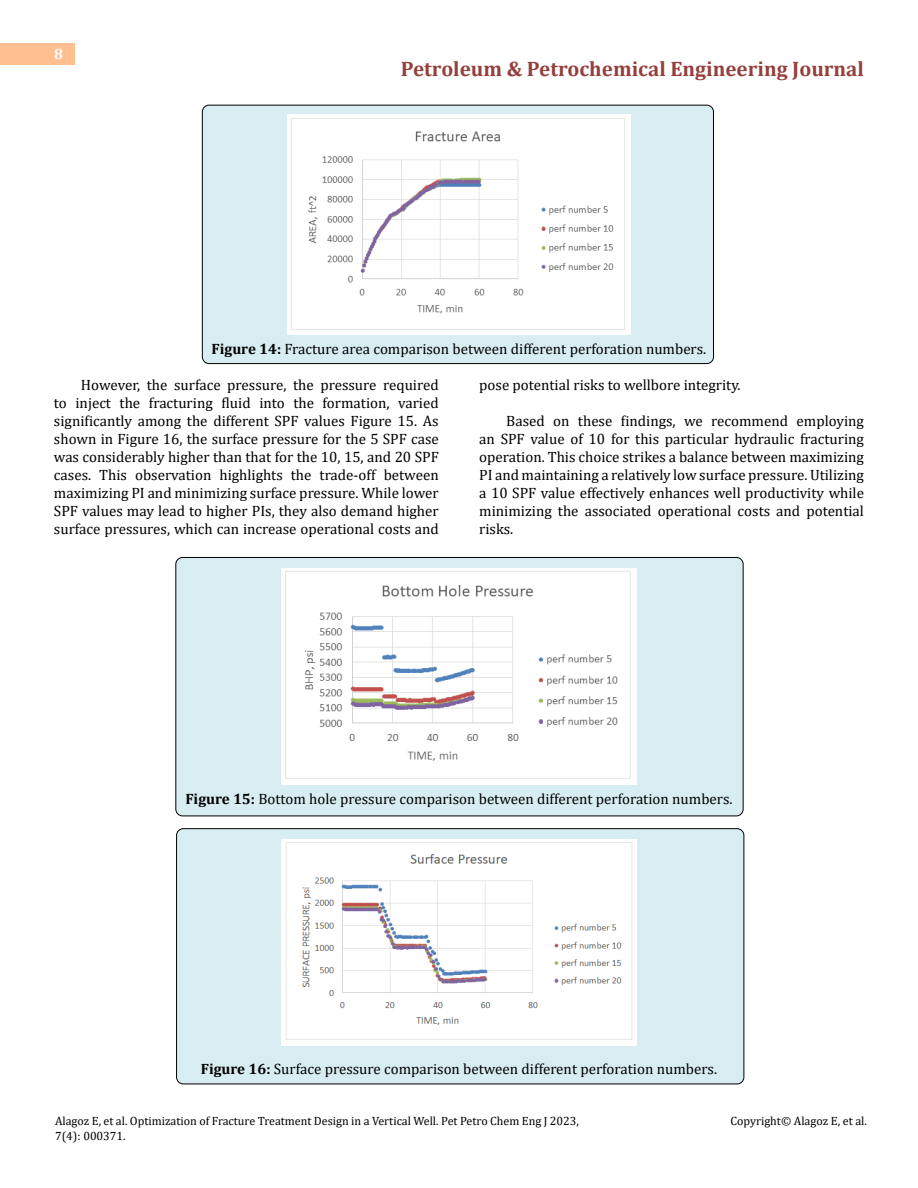
<style>
.page{position:relative;width:918px;height:1188px;background:#fff}
.page>*{position:absolute;margin:0;border:0;box-sizing:border-box;transform-origin:0 0}
.t1{font:700 21px "Cambria";color:#953f3c}
.t2{font:15px/18px "Cambria";color:#000;text-align:justify}
.t3{font:700 15px "Cambria";color:#fff}
.t4{font:12px/14.4px "Cambria";color:#000}
.s1{font-weight:700}
</style>
<div class="page">
<div style="left:0;top:43px;width:75px;height:21px;background:#ffbf91"></div>
<div style="left:177px;top:829px;width:567px;height:255px;background:#d8edf2;border-radius:7px"></div>
<div style="left:176px;top:828px;width:568px;height:256px;border:1px solid #000;border-radius:7px"></div>
<div style="left:176px;top:557px;width:567px;height:259px;background:#d8edf2;border-radius:7px"></div>
<div style="left:175px;top:557px;width:569px;height:259px;border:1px solid #000;border-radius:7px"></div>
<div style="left:202px;top:105px;width:512px;height:259px;background:#d8edf2;border-radius:7px"></div>
<div style="left:202px;top:105px;width:512px;height:259px;border:1px solid #000;border-radius:7px"></div>
<img style="left:287px;top:115px;width:344px;height:220px">
<img style="left:282px;top:568px;width:354px;height:217px">
<img style="left:282px;top:840px;width:354px;height:206px">
<p class="t3" style="left:54px;top:44px;width:10px">8</p>
<h1 class="t1" style="left:401px;top:54px;width:465px">Petroleum &amp; Petrochemical Engineering Journal</h1>
<p class="t2" style="left:212px;top:339px;width:496px"><span class="s1">Figure 14:</span> Fracture area comparison between different perforation numbers.</p>
<p class="t2" style="left:54px;top:375px;width:386px;text-indent:27px">However, the surface pressure, the pressure required to inject the fracturing fluid into the formation, varied significantly among the different SPF values Figure 15. As shown in Figure 16, the surface pressure for the 5 SPF case was considerably higher than that for the 10, 15, and 20 SPF cases. This observation highlights the trade-off between maximizing PI and minimizing surface pressure. While lower SPF values may lead to higher PIs, they also demand higher surface pressures, which can increase operational costs and</p>
<p class="t2" style="left:479px;top:375px;width:263px">pose potential risks to wellbore integrity.</p>
<p class="t2" style="left:479px;top:411px;width:386px;text-indent:27px">Based on these findings, we recommend employing an SPF value of 10 for this particular hydraulic fracturing operation. This choice strikes a balance between maximizing PI and maintaining a relatively low surface pressure. Utilizing a 10 SPF value effectively enhances well productivity while minimizing the associated operational costs and potential risks.</p>
<p class="t2" style="left:185px;top:789px;width:549px"><span class="s1">Figure 15:</span> Bottom hole pressure comparison between different perforation numbers.</p>
<p class="t2" style="left:201px;top:1059px;width:518px"><span class="s1">Figure 16:</span> Surface pressure comparison between different perforation numbers.</p>
<p class="t4" style="left:55px;top:1114px;width:525px">Alagoz E, et al. Optimization of Fracture Treatment Design in a Vertical Well. Pet Petro Chem Eng J 2023,<br>7(4): 000371.</p>
<p class="t4" style="left:731px;top:1114px;width:138px">Copyright© Alagoz E, et al.</p>
</div>
